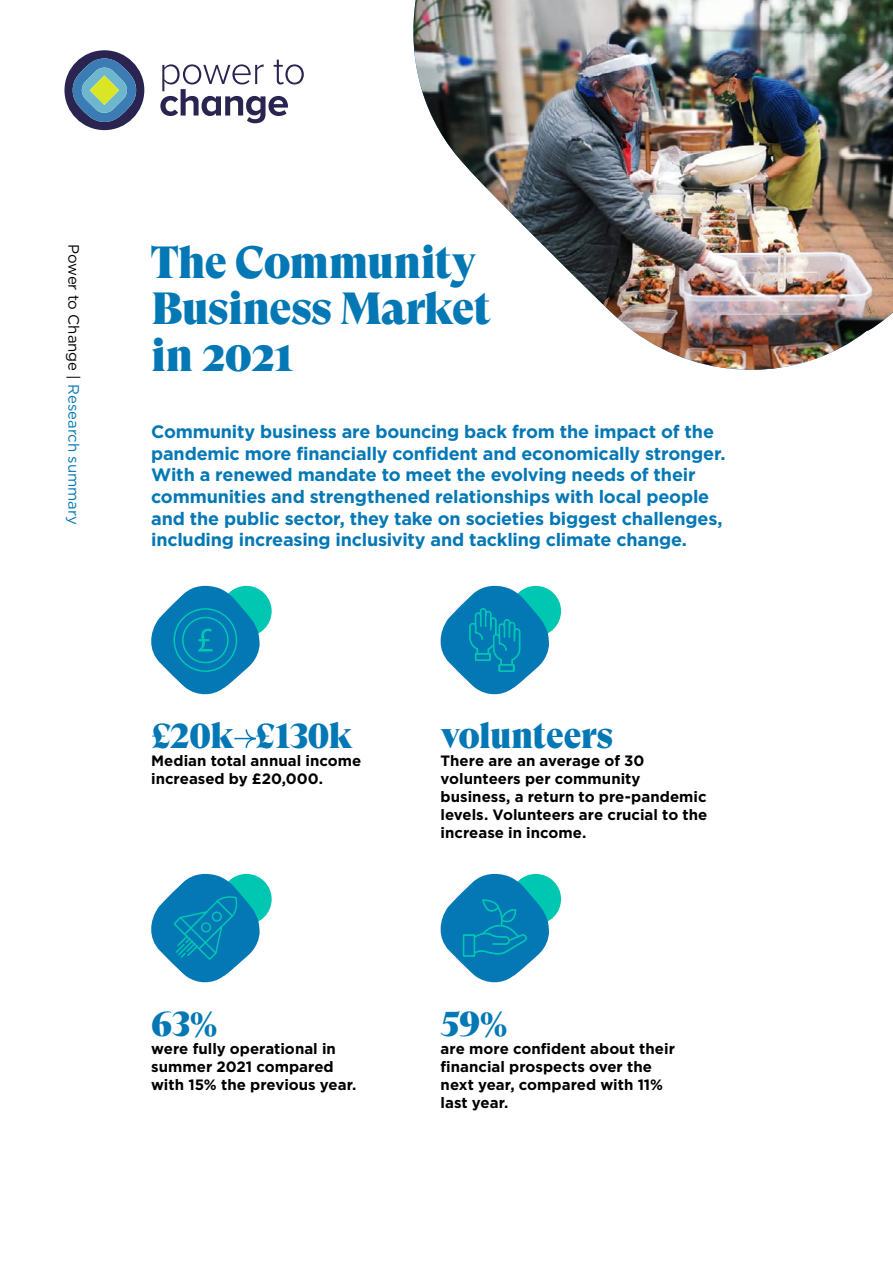
<style>
.page{position:relative;width:893px;height:1263px;background:#fff}
.page>*{position:absolute;margin:0;border:0;box-sizing:border-box;transform-origin:0 0}
.t1{font:45px/46.5px "GT Super Display Super";letter-spacing:-.02em;color:#0378b5}
.t2{font:36px "GT Super Display Super";letter-spacing:-.025em;color:#0378b5}
.t3{font:700 18px/21.6px "Gotham";letter-spacing:-.01em;color:#0378b5}
.t4{font:700 15px/18px "Gotham";color:#000}
.t5{font:15px "Gotham";letter-spacing:-.005em;color:#0378b5}
.s1{color:#000}
</style>
<div class="page">
<svg style="left:160px;top:60px;width:144px;height:63px"></svg>
<svg style="left:64px;top:50px;width:80px;height:80px"></svg>
<div style="left:221px;top:586px;width:51px;height:50px;background:#00c7b1;border-radius:50%"></div>
<div style="left:510px;top:586px;width:51px;height:50px;background:#00c7b1;border-radius:50%"></div>
<div style="left:510px;top:874px;width:51px;height:50px;background:#00c7b1;border-radius:50%"></div>
<svg style="left:234px;top:729px;width:22px;height:19px"></svg>
<img style="left:413px;top:0;width:480px;height:370px">
<svg style="left:151px;top:585px;width:109px;height:110px"></svg>
<svg style="left:440px;top:585px;width:109px;height:110px"></svg>
<div style="left:499px;top:665px;width:15px;height:6px;background:#0378b5"></div>
<div style="left:499px;top:664px;width:15px;height:8px;border:2px solid #00c7b1"></div>
<div style="left:221px;top:874px;width:51px;height:50px;background:#00c7b1;border-radius:50%"></div>
<svg style="left:151px;top:873px;width:109px;height:110px"></svg>
<svg style="left:440px;top:873px;width:109px;height:110px"></svg>
<div style="left:463px;top:934px;width:12px;height:23px;background:#0378b5;border:2px solid #00c7b1"></div>
<p class="t5" style="left:84px;top:244px;width:283px;rotate:90deg"><span class="s1">Power to Change |</span> Research summary</p>
<h1 class="t1" style="left:151px;top:240px;width:341px">The Community<br>Business Market in 2021</h1>
<p class="t3" style="left:151px;top:421px;width:576px">Community business are bouncing back from the impact of the pandemic more financially confident and economically stronger.<br>With a renewed mandate to meet the evolving needs of their communities and strengthened relationships with local people and the public sector, they take on societies biggest challenges, including increasing inclusivity and tackling climate change.</p>
<h2 class="t2" style="left:151px;top:716px;width:204px">£20k £130k</h2>
<p class="t4" style="left:151px;top:751px;width:212px">Median total annual income increased by £20,000.</p>
<h2 class="t2" style="left:151px;top:1004px;width:68px">63%</h2>
<p class="t4" style="left:151px;top:1039px;width:207px">were fully operational in summer 2021 compared with 15% the previous year.</p>
<h2 class="t2" style="left:441px;top:716px;width:174px">volunteers</h2>
<p class="t4" style="left:441px;top:751px;width:268px">There are an average of 30 volunteers per community business, a return to pre-pandemic levels. Volunteers are crucial to the increase in income.</p>
<h2 class="t2" style="left:441px;top:1004px;width:69px">59%</h2>
<p class="t4" style="left:441px;top:1039px;width:236px">are more confident about their financial prospects over the next year, compared with 11% last year.</p>
</div>
